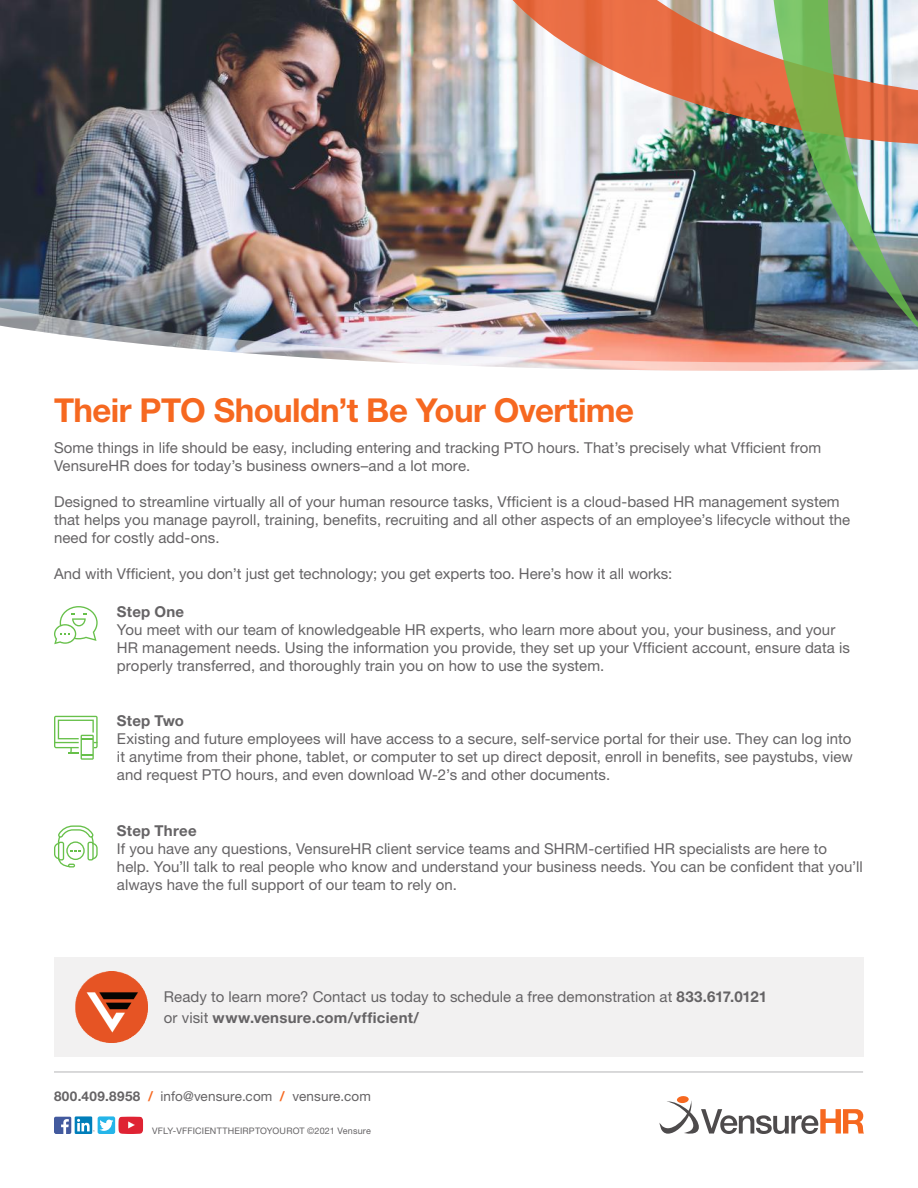
<style>
.page{position:relative;width:918px;height:1188px;background:#fff}
.page>*{position:absolute;margin:0;border:0;box-sizing:border-box;transform-origin:0 0}
.t1{font:700 33px "Helvetica Neue LT Std";letter-spacing:-.015em;color:#f66820}
.t2{font:15px/18px "Helvetica Neue LT Std";letter-spacing:.005em;color:#656365}
.t3{font:700 15px "Helvetica Neue LT Std";letter-spacing:.015em;color:#656365}
.t4{font:13.5px "Helvetica Neue LT Std";letter-spacing:.01em;color:#656365}
.t5{font:9px "Helvetica Neue LT Std";letter-spacing:.02em;color:#656365}
.s1{font-weight:700}
.s2{font-weight:700;color:#f66820}
</style>
<div class="page">
<img style="left:0;top:0;width:741px;height:305px">
<svg style="left:660px;top:1101px;width:204px;height:33px"></svg>
<div style="left:677px;top:1096px;width:12px;height:7px;background:#f66820;border-radius:50%"></div>
<div style="left:54px;top:957px;width:809px;height:100px;background:#f2f1f1"></div>
<svg style="left:54px;top:606px;width:44px;height:38px"></svg>
<svg style="left:54px;top:716px;width:44px;height:44px"></svg>
<svg style="left:54px;top:825px;width:44px;height:43px"></svg>
<svg style="left:54px;top:1116px;width:89px;height:18px"></svg>
<hr style="left:54px;top:1072px;width:809px;height:1px;background:#b5b5b6">
<img style="left:75px;top:971px;width:73px;height:72px">
<img style="left:0;top:305px;width:918px;height:66px">
<img style="left:484px;top:0;width:257px;height:158px">
<img style="left:741px;top:0;width:177px;height:338px">
<h1 class="t1" style="left:54px;top:389px;width:582px">Their PTO Shouldn’t Be Your Overtime</h1>
<p class="t2" style="left:54px;top:439px;width:769px">Some things in life should be easy, including entering and tracking PTO hours. That’s precisely what Vfficient from<br>VensureHR does for today’s business owners–and a lot more.</p>
<p class="t2" style="left:54px;top:493px;width:798px">Designed to streamline virtually all of your human resource tasks, Vfficient is a cloud-based HR management system that helps you manage payroll, training, benefits, recruiting and all other aspects of an employee’s lifecycle without the need for costly add-ons.</p>
<p class="t2" style="left:54px;top:565px;width:620px">And with Vfficient, you don’t just get technology; you get experts too. Here’s how it all works:</p>
<p class="t3" style="left:117px;top:602px;width:69px">Step One</p>
<p class="t2" style="left:117px;top:620px;width:735px">You meet with our team of knowledgeable HR experts, who learn more about you, your business, and your<br>HR management needs. Using the information you provide, they set up your Vfficient account, ensure data is properly transferred, and thoroughly train you on how to use the system.</p>
<p class="t3" style="left:117px;top:712px;width:69px">Step Two</p>
<p class="t2" style="left:117px;top:730px;width:737px;text-align:justify">Existing and future employees will have access to a secure, self-service portal for their use. They can log into it anytime from their phone, tablet, or computer to set up direct deposit, enroll in benefits, see paystubs, view and request PTO hours, and even download W-2’s and other documents.</p>
<p class="t3" style="left:117px;top:822px;width:81px">Step Three</p>
<p class="t2" style="left:117px;top:840px;width:747px">If you have any questions, VensureHR client service teams and SHRM-certified HR specialists are here to help. You’ll talk to real people who know and understand your business needs. You can be confident that you’ll always have the full support of our team to rely on.</p>
<p class="t2" style="left:164px;top:986px;width:605px;line-height:21px">Ready to learn more? Contact us today to schedule a free demonstration at <span class="s1">833.617.0121 </span>or visit <span class="s1">www.vensure.com/vfficient/</span></p>
<p class="t4" style="left:54px;top:1088px;width:318px"><span class="s1">800.409.8958</span> <span class="s2">/</span> info@vensure.com <span class="s2">/</span> vensure.com</p>
<p class="t5" style="left:152px;top:1125px;width:220px">VFLY-VFFICIENTTHEIRPTOYOUROT ©2021 Vensure</p>
</div>
